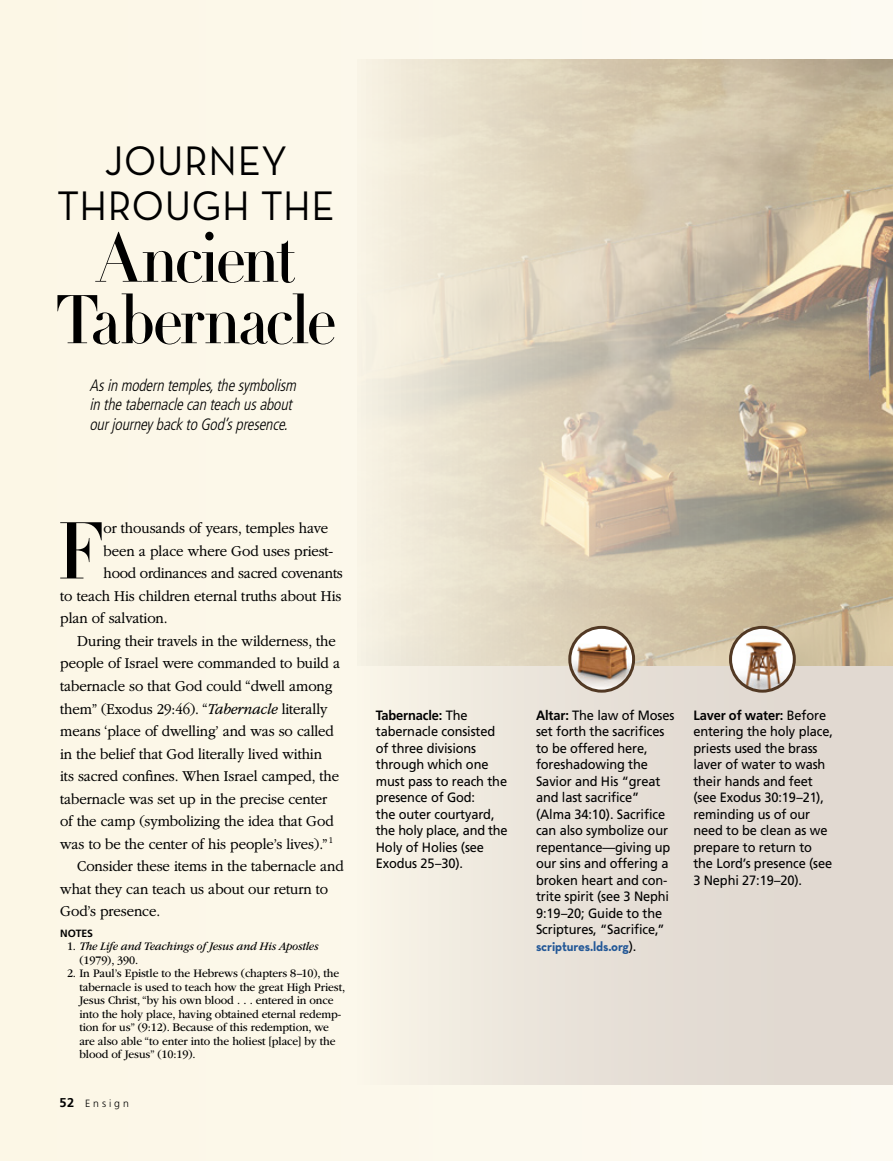
<style>
.page{position:relative;width:893px;height:1161px;background:#fcf7e6}
.page>*{position:absolute;margin:0;border:0;box-sizing:border-box;transform-origin:0 0}
.ARTCL_para_first{font:78.9px "Didotlds Lat Headline";color:#000;scale:.95 1}
.t1{font:67.5px/61.5px "Didotlds Lat Headline";letter-spacing:-.055em;color:#000;text-align:center;scale:.95 1}
.t2{font:42px "Neutralds Lat";letter-spacing:.015em;color:#000;scale:.95 1}
.ARTCL_kicker_Departm{font:italic 300 condensed 16.5px/19.5px "Frutigerlds Lat";letter-spacing:-.01em;color:#000;scale:.95 1}
.ARTCL_para{font:300 15.75px/22.5px "Garamondlds Lat Plus";letter-spacing:-.01em;color:#000;scale:.95 1}
.ARTCL_para_first-2{font:300 15.75px "Garamondlds Lat Plus";letter-spacing:-.01em;color:#000;scale:.95 1}
.FIGimg_para{font:13.5px/16.5px "Frutigerlds Lat";letter-spacing:-.01em;color:#000;scale:.95 1}
.NOTEnmbr_para_last{font:12px/13.5px "Garamondlds Lat";letter-spacing:-.01em;color:#000;scale:.95 1}
.NOTEnmbr_para_first{font:italic 12px/13.5px "Garamondlds Lat";letter-spacing:-.01em;color:#000;scale:.95 1}
.Folio_L{font:300 10.5px "Frutigerlds Lat";letter-spacing:.28em;color:#000}
.NOTE_title{font:700 10.5px "Frutigerlds Lat";letter-spacing:-.01em;color:#000}
.s1{font-style:italic}
.s2{font-style:normal}
.s3{font-weight:700;font-size:12.75px}
.s4{font-weight:700}
.s5{font-family:"Neutralds Lat";font-weight:700;color:#235897}
</style>
<div class="page">
<div style="left:357px;top:665px;width:536px;height:419px;background:linear-gradient(to right,#f5f1e5,#dcd3cc)"></div>
<img style="left:372px;top:60px;width:521px;height:605px">
<img style="left:730px;top:627px;width:64px;height:64px;border-radius:32px">
<div style="left:729px;top:626px;width:67px;height:67px;border:3px solid #523924;border-radius:50%"></div>
<img style="left:570px;top:627px;width:64px;height:64px;border-radius:32px">
<div style="left:568px;top:626px;width:67px;height:67px;border:3px solid #523924;border-radius:50%"></div>
<p class="t2" style="left:104px;top:128px;width:194px">JOURNEY</p>
<p class="t2" style="left:57px;top:174px;width:294px">THROUGH THE</p>
<p class="t1" style="left:56px;top:225px;width:296px">Ancient<br>Tabernacle</p>
<p class="ARTCL_kicker_Departm" style="left:90px;top:375px;width:219px">As in modern temples, the symbolism in the tabernacle can teach us about our journey back to God’s presence.</p>
<p class="ARTCL_para_first" style="left:57px;top:486px;width:51px">F</p>
<p class="ARTCL_para_first-2" style="left:104px;top:517px;width:238px">or thousands of years, temples have</p>
<p class="ARTCL_para_first-2" style="left:104px;top:540px;width:243px">been a place where God uses priest-</p>
<p class="ARTCL_para_first-2" style="left:104px;top:562px;width:253px">hood ordinances and sacred covenants</p>
<p class="ARTCL_para_first-2" style="left:60px;top:585px;width:298px">to teach His children eternal truths about His</p>
<p class="ARTCL_para_first-2" style="left:60px;top:607px;width:115px">plan of salvation.</p>
<p class="ARTCL_para" style="left:60px;top:629px;width:296px;text-indent:17px">During their travels in the wilderness, the people of Israel were commanded to build a tabernacle so that God could “dwell among them” (Exodus 29:46). “<span class="s1">Tabernacle</span> literally means ‘place of dwelling’ and was so called in the belief that God literally lived within<br>its sacred confines. When Israel camped, the tabernacle was set up in the precise center of the camp (symbolizing the idea that God was to be the center of his people’s lives).” <sup>1</sup></p>
<p class="ARTCL_para" style="left:60px;top:854px;width:300px;text-indent:17px">Consider these items in the tabernacle and what they can teach us about our return to<br>God’s presence.</p>
<p class="NOTE_title" style="left:60px;top:925px;width:34px">NOTES</p>
<p class="NOTEnmbr_para_first" style="left:79px;top:939px;width:253px;text-indent:-12px"><span class="s2">1.</span> The Life and Teachings of Jesus and His Apostles <span class="s2">(1979), 390.</span></p>
<p class="NOTEnmbr_para_last" style="left:79px;top:966px;width:281px;text-indent:-12px">2. In Paul’s Epistle to the Hebrews (chapters 8–10), the tabernacle is used to teach how the great High Priest, Jesus Christ, “by his own blood . . . entered in once into the holy place, having obtained eternal redemp&shy;tion for us” (9:12). Because of this redemption, we are also able “to enter into the holiest [place] by the blood of Jesus” (10:19).</p>
<p class="Folio_L" style="left:60px;top:1095px;width:71px"><span class="s3">52</span> Ensign</p>
<p class="FIGimg_para" style="left:376px;top:707px;width:140px"><span class="s4">Tabernacle:</span> The tabernacle consisted of three divisions through which one must pass to reach the presence of God:<br>the outer courtyard, the holy place, and the<br>Holy of Holies (see<br>Exodus 25–30).</p>
<p class="FIGimg_para" style="left:536px;top:707px;width:147px"><span class="s4">Altar:</span> The law of Moses set forth the sacrifices to be offered here, foreshadowing the<br>Savior and His “great and last sacrifice” (Alma 34:10). Sacrifice can also symbolize our repentance—giving up our sins and offering a broken heart and con&shy;trite spirit (see 3 Nephi<br>9:19–20; Guide to the<br>Scriptures, “Sacrifice,” <span class="s5">scriptures.lds.org</span>).</p>
<p class="FIGimg_para" style="left:693px;top:707px;width:148px"><span class="s4">Laver of water:</span> Before entering the holy place, priests used the brass laver of water to wash their hands and feet (see Exodus 30:19–21), reminding us of our need to be clean as we prepare to return to the Lord’s presence (see<br>3 Nephi 27:19–20).</p>
</div>
